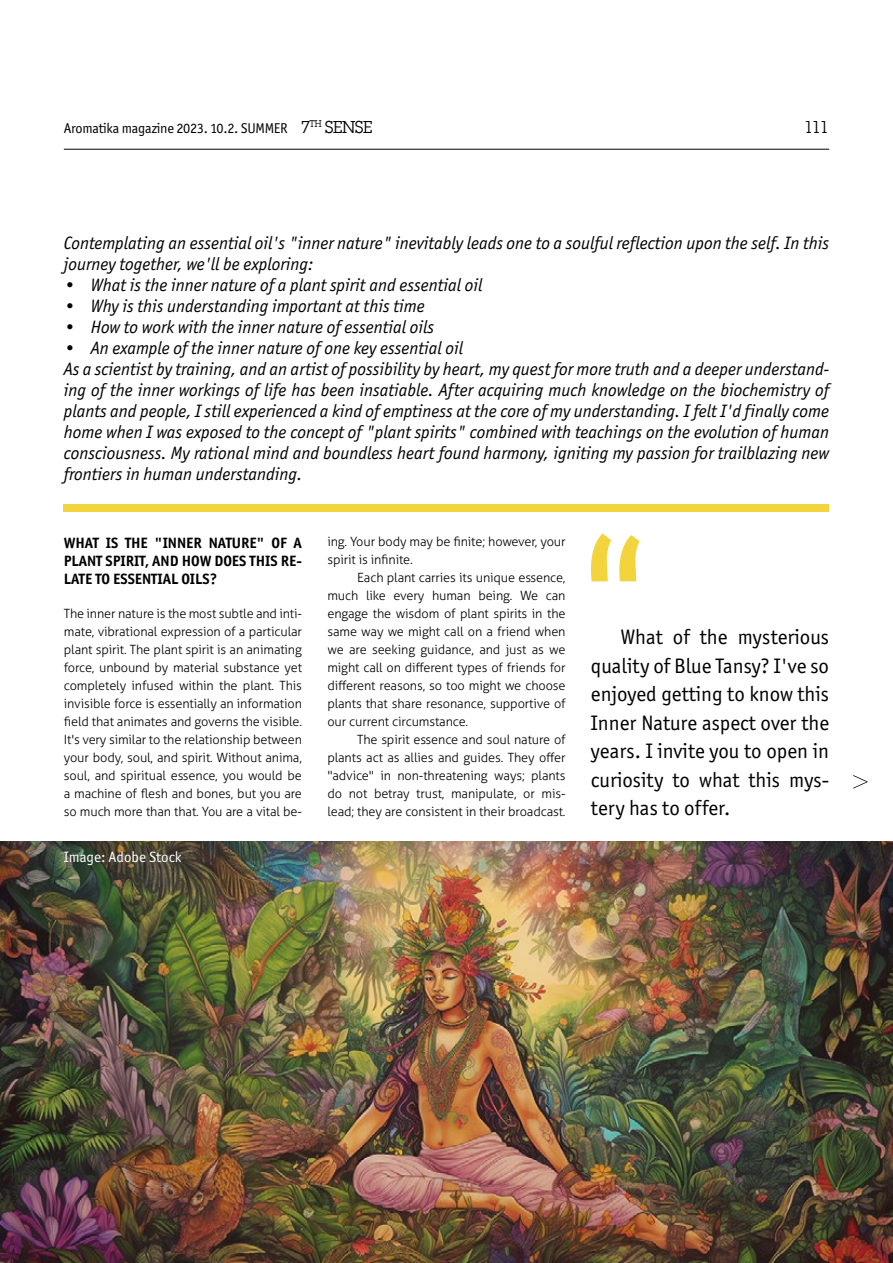
<style>
.page{position:relative;width:893px;height:1263px;background:#fff}
.page>*{position:absolute;margin:0;border:0;box-sizing:border-box;transform-origin:0 0}
.t1{font:21px/28.5px "Officina San Itc TCE";color:#000;text-align:justify}
.t2{font:italic 18px/21px "Officina San Itc TCE";color:#000}
.t3{font:18px "Lubalin Gra Itc TCE";letter-spacing:-.05em;color:#000}
.t4{font:700 15px/18px "Officina San Itc TCE";color:#000;text-align:justify}
.t5{font:15px "Officina San Itc TCE";color:#fff}
.t6{font:14.25px "Officina San Itc TCE";letter-spacing:-.02em;color:#000}
.t7{font:300 12.75px/18px "Aller";letter-spacing:-.01em;color:#000;text-align:justify}
.s1{font-family:"Lubalin Gra Itc TCE";font-size:18px}
</style>
<div class="page">
<hr style="left:64px;top:149px;width:765px;height:1px;background:#000">
<div style="left:64px;top:504px;width:765px;height:8px;background:#f3d43c"></div>
<svg style="left:591px;top:533px;width:49px;height:48px"></svg>
<svg style="left:853px;top:775px;width:14px;height:14px"></svg>
<img style="left:0;top:841px;width:893px;height:422px">
<h2 class="t3" style="left:310px;top:116px;width:65px"><sup>TH</sup> SENSE</h2>
<p class="t6" style="left:64px;top:120px;width:248px">Aromatika magazine 2023. 10.2. SUMMER <span class="s1">7</span></p>
<h2 class="t3" style="left:804px;top:116px;width:27px">111</h2>
<h2 class="t2" style="left:64px;top:233px;width:767px">Contemplating an essential oil's "inner nature" inevitably leads one to a soulful reflection upon the self. In this journey together, we'll be exploring:</h2>
<h2 class="t2" style="left:64px;top:275px;width:420px">• What is the inner nature of a plant spirit and essential oil</h2>
<h2 class="t2" style="left:64px;top:296px;width:362px">• Why is this understanding important at this time</h2>
<h2 class="t2" style="left:64px;top:317px;width:372px">• How to work with the inner nature of essential oils</h2>
<p class="t2" style="left:64px;top:338px;width:767px">• An example of the inner nature of one key essential oil<br>As a scientist by training, and an artist of possibility by heart, my quest for more truth and a deeper understand&shy;ing of the inner workings of life has been insatiable. After acquiring much knowledge on the biochemistry of plants and people, I still experienced a kind of emptiness at the core of my understanding. I felt I'd finally come home when I was exposed to the concept of "plant spirits" combined with teachings on the evolution of human consciousness. My rational mind and boundless heart found harmony, igniting my passion for trailblazing new frontiers in human understanding.</p>
<p class="t4" style="left:64px;top:534px;width:240px">WHAT IS THE "INNER NATURE" OF A PLANT SPIRIT, AND HOW DOES THIS RE-LATE TO ESSENTIAL OILS?</p>
<p class="t7" style="left:64px;top:604px;width:240px">The inner nature is the most subtle and inti&shy;mate, vibrational expression of a particular plant spirit. The plant spirit is an animating force, unbound by material substance yet completely infused within the plant. This invisible force is essentially an information field that animates and governs the visible.<br>It's very similar to the relationship between your body, soul, and spirit. Without anima, soul, and spiritual essence, you would be a machine of flesh and bones, but you are so much more than that. You are a vital be-</p>
<p class="t5" style="left:64px;top:849px;width:119px">Image: Adobe Stock</p>
<p class="t7" style="left:327px;top:532px;width:240px">ing. Your body may be finite; however, your spirit is infinite.</p>
<p class="t7" style="left:327px;top:568px;width:240px;text-indent:30px">Each plant carries its unique essence, much like every human being. We can engage the wisdom of plant spirits in the same way we might call on a friend when we are seeking guidance, and just as we might call on different types of friends for different reasons, so too might we choose plants that share resonance, supportive of our current circumstance.</p>
<p class="t7" style="left:327px;top:730px;width:240px;text-indent:30px">The spirit essence and soul nature of plants act as allies and guides. They offer "advice" in non-threatening ways; plants do not betray trust, manipulate, or mis&shy;lead; they are consistent in their broadcast.</p>
<h1 class="t1" style="left:591px;top:623px;width:240px;text-indent:30px">What of the mysterious quality of Blue Tansy? I've so enjoyed getting to know this Inner Nature aspect over the years. I invite you to open in curiosity to what this mys&shy;tery has to offer.</h1>
</div>
